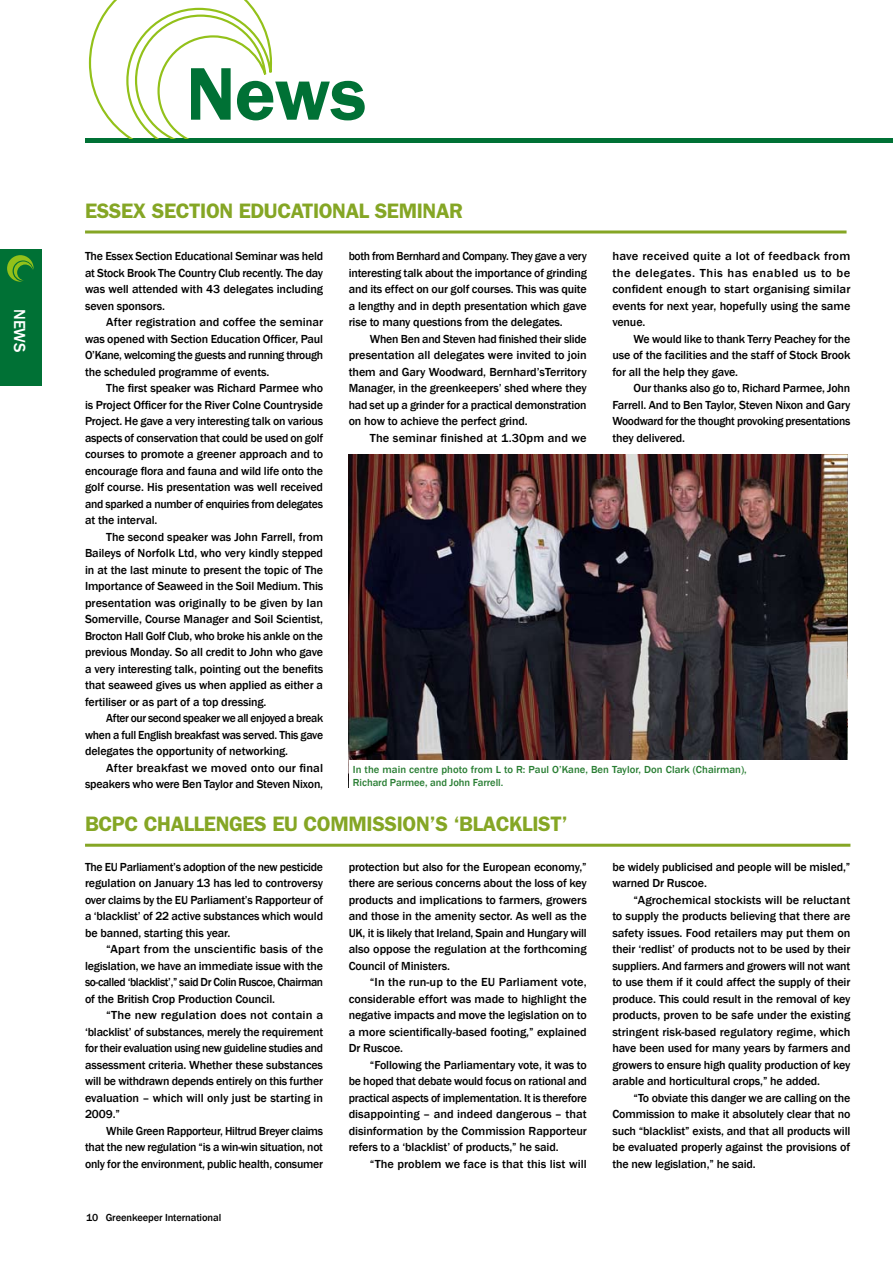
<style>
.page{position:relative;width:893px;height:1263px;background:#fff}
.page>*{position:absolute;margin:0;border:0;box-sizing:border-box;transform-origin:0 0}
.t1{font:600 75px "Franklin Gothic";color:#007135}
.t2{font:600 21px "Franklin Gothic";letter-spacing:-.02em;color:#85a625}
.t3{font:500 16.5px "Franklin Gothic";color:#fff}
.t4{font:500 12px/16.5px "Franklin Gothic";letter-spacing:-.01em;color:#000;text-align:justify}
.t5{font:500 12px/16.5px "Franklin Gothic";letter-spacing:-.01em;color:#000;text-align:justify;scale:1.05 1}
.t6{font:500 12px/16.5px "Franklin Gothic";letter-spacing:-.01em;color:#000;text-align:justify;scale:1.04 1}
.t7{font:500 12px/16.5px "Franklin Gothic";letter-spacing:-.01em;color:#000;text-align:justify;scale:.96 1}
.t8{font:500 10.5px/13.5px "Franklin Gothic";letter-spacing:.005em;color:#297e33}
.t9{font:500 10.5px "Franklin Gothic";letter-spacing:-.01em;color:#000}
</style>
<div class="page">
<div style="left:0;top:249px;width:41px;height:137px;background:#007135"></div>
<svg style="left:7px;top:255px;width:27px;height:27px"></svg>
<hr style="left:85px;top:139px;width:808px;height:4px;background:#007135">
<svg style="left:88px;top:0;width:185px;height:139px"></svg>
<hr style="left:85px;top:844px;width:765px;height:3px;background:#85a625">
<hr style="left:85px;top:230px;width:761px;height:3px;background:#85a625">
<img style="left:349px;top:455px;width:498px;height:305px">
<h3 class="t3" style="left:30px;top:309px;width:45px;rotate:90deg">NEWS</h3>
<h1 class="t1" style="left:186px;top:50px;width:182px">NEWS</h1>
<h2 class="t2" style="left:85px;top:198px;width:92px">ESSEX SECTION</h2>
<h2 class="t2" style="left:239px;top:198px;width:25px">EDUCATIONAL</h2>
<h2 class="t2" style="left:375px;top:198px;width:26px">SEMINAR</h2>
<p class="t4" style="left:85px;top:248px;width:240px">The Essex Section Educational Seminar was held at Stock Brook The Country Club recently. The day was well attended with 43 delegates including seven sponsors.</p>
<p class="t4" style="left:85px;top:314px;width:240px;text-indent:21px">After registration and coffee the seminar was opened with Section Education Officer, Paul O’Kane, welcoming the guests and running through the scheduled programme of events.</p>
<p class="t4" style="left:85px;top:380px;width:240px;text-indent:21px">The first speaker was Richard Parmee who is Project Officer for the River Colne Countryside Project. He gave a very interesting talk on various aspects of conservation that could be used on golf courses to promote a greener approach and to encourage flora and fauna and wild life onto the golf course. His presentation was well received and sparked a number of enquiries from delegates at the interval.</p>
<p class="t4" style="left:85px;top:528px;width:240px;text-indent:21px">The second speaker was John Farrell, from Baileys of Norfolk Ltd, who very kindly stepped in at the last minute to present the topic of The Importance of Seaweed in the Soil Medium. This presentation was originally to be given by Ian Somerville, Course Manager and Soil Scientist, Brocton Hall Golf Club, who broke his ankle on the previous Monday. So all credit to John who gave a very interesting talk, pointing out the benefits that seaweed gives us when applied as either a fertiliser or as part of a top dressing.</p>
<p class="t7" style="left:85px;top:710px;width:250px;text-indent:21px">After our second speaker we all enjoyed a break when a full English breakfast was served. This gave delegates the opportunity of networking.</p>
<p class="t6" style="left:85px;top:759px;width:230px;text-align:right">After breakfast we moved onto our final speakers who were Ben Taylor and Steven Nixon,</p>
<p class="t4" style="left:349px;top:248px;width:240px">both from Bernhard and Company. They gave a very interesting talk about the importance of grinding and its effect on our golf courses. This was quite a lengthy and in depth presentation which gave rise to many questions from the delegates.</p>
<p class="t4" style="left:349px;top:330px;width:240px;text-indent:21px">When Ben and Steven had finished their slide presentation all delegates were invited to join them and Gary Woodward, Bernhard’sTerritory Manager, in the greenkeepers’ shed where they had set up a grinder for a practical demonstration on how to achieve the perfect grind.</p>
<p class="t6" style="left:370px;top:429px;width:210px">The seminar finished at 1.30pm and we</p>
<p class="t5" style="left:612px;top:248px;width:228px">have received quite a lot of feedback from the delegates. This has enabled us to be confident enough to start organising similar events for next year, hopefully using the same venue.</p>
<p class="t4" style="left:612px;top:330px;width:240px;text-indent:21px">We would like to thank Terry Peachey for the use of the facilities and the staff of Stock Brook for all the help they gave.</p>
<p class="t4" style="left:612px;top:380px;width:240px;text-indent:21px">Our thanks also go to, Richard Parmee, John Farrell. And to Ben Taylor, Steven Nixon and Gary Woodward for the thought provoking presentations they delivered.</p>
<p class="t8" style="left:353px;top:763px;width:395px">In the main centre photo from L to R: Paul O’Kane, Ben Taylor, Don Clark (Chairman),<br>Richard Parmee, and John Farrell.</p>
<h2 class="t2" style="left:85px;top:811px;width:484px">BCPC CHALLENGES EU COMMISSION’S ‘BLACKLIST’</h2>
<p class="t4" style="left:85px;top:859px;width:240px">The EU Parliament’s adoption of the new pesticide regulation on January 13 has led to controversy over claims by the EU Parliament’s Rapporteur of a ‘blacklist’ of 22 active substances which would be banned, starting this year.</p>
<p class="t6" style="left:85px;top:941px;width:230px;text-indent:21px">“Apart from the unscientific basis of the legislation, we have an immediate issue with the so-called ‘blacklist’,” said Dr Colin Ruscoe, Chairman of the British Crop Production Council.</p>
<p class="t5" style="left:85px;top:1007px;width:228px;text-indent:21px">“The new regulation does not contain a ‘blacklist’ of substances, merely the requirement for their evaluation using new guideline studies and assessment criteria. Whether these substances will be withdrawn depends entirely on this further evaluation – which will only just be starting in 2009.”</p>
<p class="t4" style="left:85px;top:1123px;width:240px;text-indent:21px">While Green Rapporteur, Hiltrud Breyer claims that the new regulation “is a win-win situation, not only for the environment, public health, consumer</p>
<p class="t9" style="left:86px;top:1211px;width:137px">10 Greenkeeper International</p>
<p class="t4" style="left:349px;top:859px;width:240px">protection but also for the European economy,” there are serious concerns about the loss of key products and implications to farmers, growers and those in the amenity sector. As well as the UK, it is likely that Ireland, Spain and Hungary will also oppose the regulation at the forthcoming Council of Ministers.</p>
<p class="t4" style="left:349px;top:974px;width:240px;text-indent:21px">“In the run-up to the EU Parliament vote, considerable effort was made to highlight the negative impacts and move the legislation on to a more scientifically-based footing,” explained Dr Ruscoe.</p>
<p class="t4" style="left:349px;top:1057px;width:240px;text-indent:21px">“Following the Parliamentary vote, it was to be hoped that debate would focus on rational and practical aspects of implementation. It is therefore disappointing – and indeed dangerous – that disinformation by the Commission Rapporteur refers to a ‘blacklist’ of products,” he said.</p>
<p class="t4" style="left:370px;top:1156px;width:218px">“The problem we face is that this list will</p>
<p class="t4" style="left:612px;top:859px;width:240px">be widely publicised and people will be misled,” warned Dr Ruscoe.</p>
<p class="t4" style="left:612px;top:892px;width:240px;text-indent:21px">“Agrochemical stockists will be reluctant to supply the products believing that there are safety issues. Food retailers may put them on their ‘redlist’ of products not to be used by their suppliers. And farmers and growers will not want to use them if it could affect the supply of their produce. This could result in the removal of key products, proven to be safe under the existing stringent risk-based regulatory regime, which have been used for many years by farmers and growers to ensure high quality production of key arable and horticultural crops,” he added.</p>
<p class="t4" style="left:612px;top:1090px;width:240px;text-indent:21px">“To obviate this danger we are calling on the Commission to make it absolutely clear that no such “blacklist” exists, and that all products will be evaluated properly against the provisions of the new legislation,” he said.</p>
</div>
